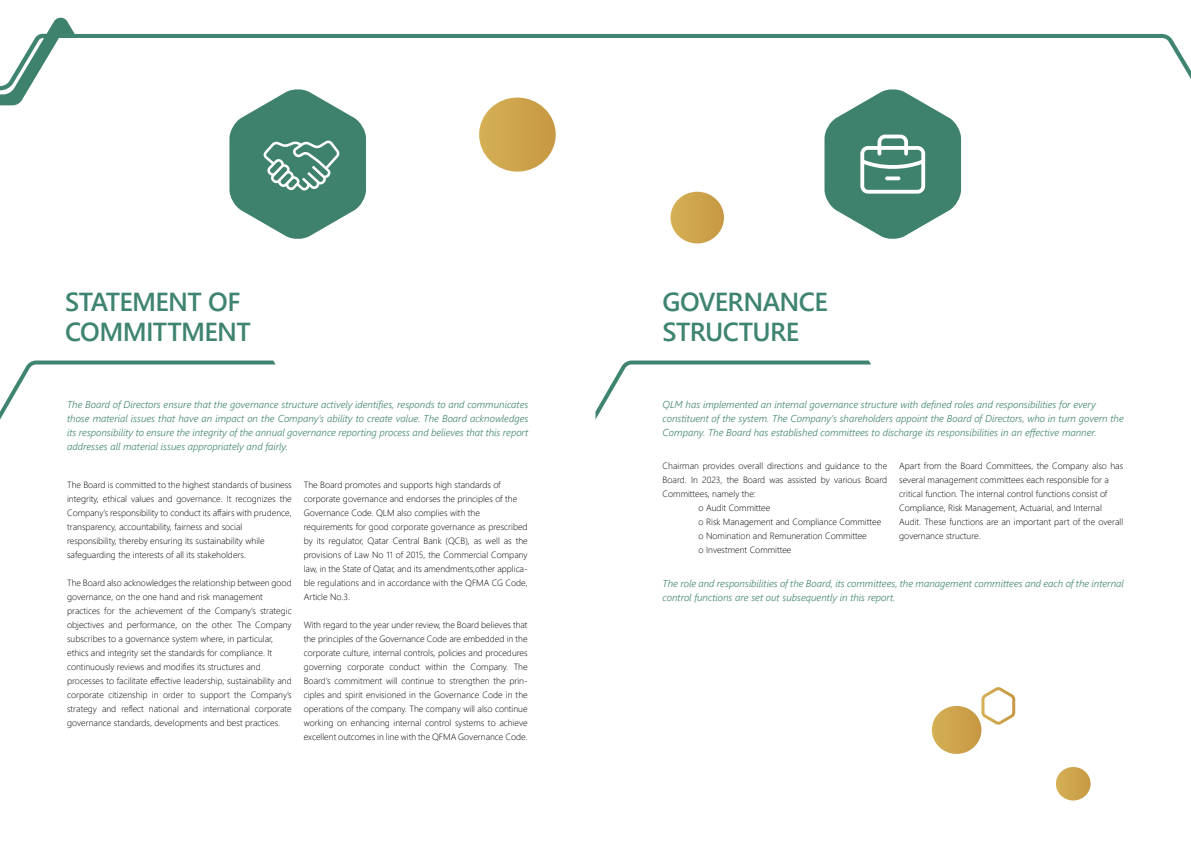
<style>
.page{position:relative;width:1191px;height:842px;background:#fff}
.page>*{position:absolute;margin:0;border:0;box-sizing:border-box;transform-origin:0 0}
.t1{font:600 26px/30px "Segoe UI";letter-spacing:-.025em;color:#3e8471}
.t2{font:italic 300 10px/14px "Segoe UI";color:#3e826d}
.t3{font:300 9px/14px "Segoe UI";color:#000}
</style>
<div class="page">
<svg style="left:0;top:17px;width:75px;height:89px"></svg>
<svg style="left:58px;top:34px;width:1133px;height:45px"></svg>
<svg style="left:479px;top:98px;width:76px;height:74px"></svg>
<svg style="left:670px;top:192px;width:54px;height:51px"></svg>
<div style="left:1113px;top:51px;width:21px;height:21px;background:#fff;border-radius:50%"></div>
<svg style="left:229px;top:89px;width:137px;height:150px"></svg>
<svg style="left:824px;top:89px;width:137px;height:150px"></svg>
<svg style="left:931px;top:687px;width:85px;height:67px"></svg>
<svg style="left:1056px;top:767px;width:34px;height:33px"></svg>
<svg style="left:0;top:360px;width:275px;height:60px"></svg>
<svg style="left:595px;top:360px;width:276px;height:60px"></svg>
<h1 class="t1" style="left:65px;top:284px;width:187px">STATEMENT OF<br>COMMITTMENT</h1>
<h1 class="t1" style="left:662px;top:284px;width:167px">GOVERNANCE<br>STRUCTURE</h1>
<p class="t2" style="left:67px;top:396px;width:463px;text-align:justify">The Board of Directors ensure that the governance structure actively identifies, responds to and communicates those material issues that have an impact on the Company’s ability to create value. The Board acknowledges its responsibility to ensure the integrity of the annual governance reporting process and believes that this report addresses all material issues appropriately and fairly.</p>
<p class="t2" style="left:662px;top:396px;width:463px">QLM has implemented an internal governance structure with defined roles and responsibilities for every constituent of the system. The Company’s shareholders appoint the Board of Directors, who in turn govern the<br>Company. The Board has established committees to discharge its responsibilities in an effective manner.</p>
<p class="t3" style="left:67px;top:477px;width:226px">The Board is committed to the highest standards of business integrity, ethical values and governance. It recognizes the Company’s responsibility to conduct its affairs with prudence, transparency, accountability, fairness and social responsibility, thereby ensuring its sustainability while safeguarding the interests of all its stakeholders.</p>
<p class="t3" style="left:67px;top:575px;width:226px">The Board also acknowledges the relationship between good governance, on the one hand and risk management practices for the achievement of the Company’s strategic objectives and performance, on the other. The Company subscribes to a governance system where, in particular, ethics and integrity set the standards for compliance. It continuously reviews and modifies its structures and processes to facilitate effective leadership, sustainability and corporate citizenship in order to support the Company’s strategy and reflect national and international corporate governance standards, developments and best practices.</p>
<p class="t3" style="left:304px;top:477px;width:225px">The Board promotes and supports high standards of corporate governance and endorses the principles of the Governance Code. QLM also complies with the requirements for good corporate governance as prescribed by its regulator, Qatar Central Bank (QCB), as well as the provisions of Law No 11 of 2015, the Commercial Company law, in the State of Qatar, and its amendments,other applica&shy;ble regulations and in accordance with the QFMA CG Code, Article No.3.</p>
<p class="t3" style="left:304px;top:617px;width:225px;text-align:justify">With regard to the year under review, the Board believes that the principles of the Governance Code are embedded in the corporate culture, internal controls, policies and procedures governing corporate conduct within the Company. The Board’s commitment will continue to strengthen the prin&shy;ciples and spirit envisioned in the Governance Code in the operations of the company. The company will also continue working on enhancing internal control systems to achieve excellent outcomes in line with the QFMA Governance Code.</p>
<p class="t3" style="left:662px;top:457px;width:226px">Chairman provides overall directions and guidance to the</p>
<p class="t3" style="left:662px;top:471px;width:226px">Board. In 2023, the Board was assisted by various Board</p>
<p class="t3" style="left:662px;top:485px;width:95px">Committees, namely the:</p>
<p class="t3" style="left:698px;top:499px;width:73px">o Audit Committee</p>
<p class="t3" style="left:698px;top:513px;width:184px">o Risk Management and Compliance Committee</p>
<p class="t3" style="left:698px;top:527px;width:170px">o Nomination and Remuneration Committee</p>
<p class="t3" style="left:698px;top:541px;width:94px">o Investment Committee</p>
<p class="t3" style="left:899px;top:457px;width:225px">Apart from the Board Committees, the Company also has several management committees each responsible for a critical function. The internal control functions consist of Compliance, Risk Management, Actuarial, and Internal Audit. These functions are an important part of the overall governance structure.</p>
<p class="t2" style="left:662px;top:575px;width:463px">The role and responsibilities of the Board, its committees, the management committees and each of the internal control functions are set out subsequently in this report.</p>
</div>
